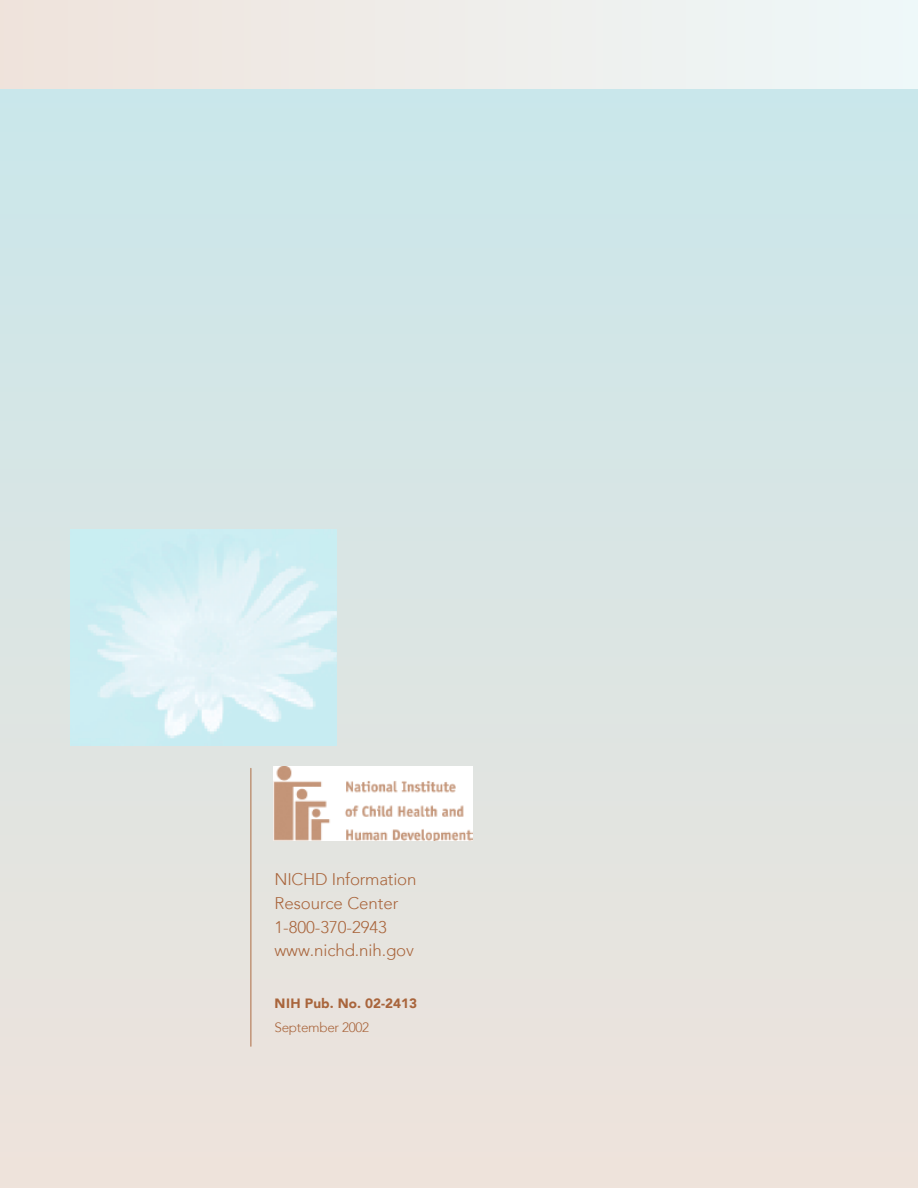
<style>
.page{position:relative;width:918px;height:1188px;background:#fff}
.page>*{position:absolute;margin:0;border:0;box-sizing:border-box;transform-origin:0 0}
.t1{font:300 16.8px/23.7px "Avatar";letter-spacing:-.005em;color:#a9653c}
.t2{font:900 13.5px "Avatar";letter-spacing:.005em;color:#a9653c}
.t3{font:300 13.5px "Avatar";letter-spacing:-.025em;color:#a9653c}
</style>
<div class="page">
<hr style="left:250px;top:768px;width:1px;height:278px;background:#b47954">
<img style="left:71px;top:530px;width:265px;height:216px">
<img style="left:273px;top:766px;width:199px;height:74px">
<p class="t1" style="left:274px;top:868px;width:143px">NICHD Information<br>Resource Center<br>1-800-370-2943 www.nichd.nih.gov</p>
<p class="t2" style="left:274px;top:995px;width:144px">NIH Pub. No. 02-2413</p>
<p class="t3" style="left:274px;top:1020px;width:96px">September 2002</p>
</div>
